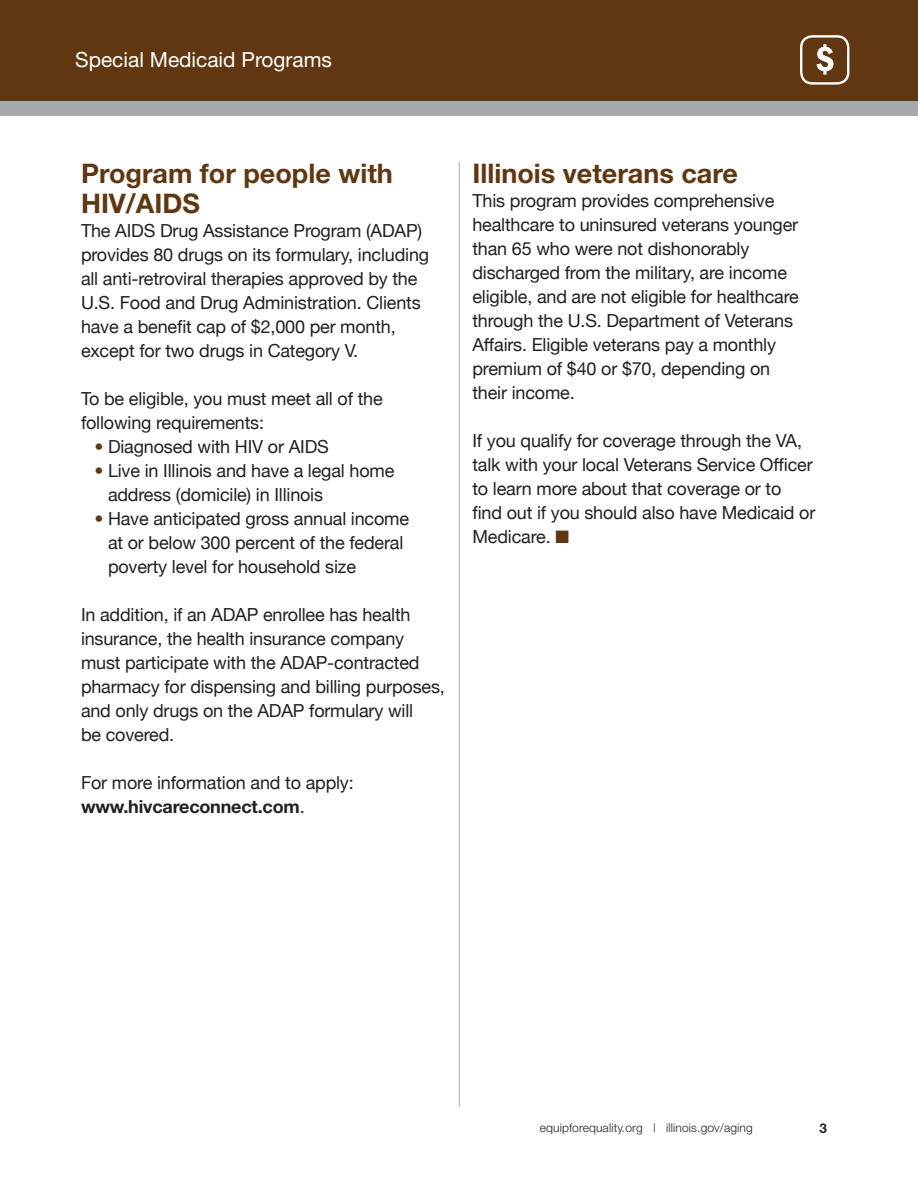
<style>
.page{position:relative;width:918px;height:1188px;background:#fff}
.page>*{position:absolute;margin:0;border:0;box-sizing:border-box;transform-origin:0 0}
.t1{font:700 27px/30px "Helvetica Neue";color:#603711}
.t2{font:20.85px "Helvetica Neue";color:#fff}
.t3{font:18px/24px "Helvetica Neue";letter-spacing:-.01em;color:#231f20}
.t4{font:700 13.35px "Helvetica Neue";color:#231f20}
.t5{font:300 12px "Helvetica Neue";letter-spacing:.01em;color:#231f20}
.s1{font-weight:700;color:#603711}
.s2{font-weight:700}
.s3{color:#603711}
</style>
<div class="page">
<div style="left:0;top:0;width:918px;height:101px;background:#603711"></div>
<div style="left:0;top:101px;width:918px;height:14px;background:#a8a9ad"></div>
<svg style="left:800px;top:35px;width:49px;height:50px"></svg>
<hr style="left:459px;top:162px;width:1px;height:945px;background:#a8a9ad">
<p class="t2" style="left:75px;top:47px;width:258px">Special Medicaid Programs</p>
<h1 class="t1" style="left:81px;top:158px;width:313px">Program for people with<br>HIV/AIDS</h1>
<p class="t3" style="left:81px;top:220px;width:350px">The AIDS Drug Assistance Program (ADAP) provides 80 drugs on its formulary, including all anti-retroviral therapies approved by the U.S. Food and Drug Administration. Clients have a benefit cap of $2,000 per month, except for two drugs in Category V.</p>
<p class="t3" style="left:81px;top:388px;width:303px">To be eligible, you must meet all of the following requirements:</p>
<p class="t3" style="left:94px;top:436px;width:236px"><span class="s1">•</span> Diagnosed with HIV or AIDS</p>
<p class="t3" style="left:108px;top:460px;width:288px;text-indent:-14px"><span class="s1">•</span> Live in Illinois and have a legal home address (domicile) in Illinois</p>
<p class="t3" style="left:108px;top:508px;width:303px;text-indent:-14px"><span class="s1">•</span> Have anticipated gross annual income at or below 300 percent of the federal poverty level for household size</p>
<p class="t3" style="left:81px;top:604px;width:365px">In addition, if an ADAP enrollee has health insurance, the health insurance company must participate with the ADAP-contracted pharmacy for dispensing and billing purposes, and only drugs on the ADAP formulary will<br>be covered.</p>
<p class="t3" style="left:81px;top:772px;width:274px">For more information and to apply: <span class="s2">www.hivcareconnect.com</span>.</p>
<h1 class="t1" style="left:472px;top:158px;width:267px">Illinois veterans care</h1>
<p class="t3" style="left:472px;top:190px;width:328px">This program provides comprehensive healthcare to uninsured veterans younger than 65 who were not dishonorably discharged from the military, are income eligible, and are not eligible for healthcare through the U.S. Department of Veterans Affairs. Eligible veterans pay a monthly premium of $40 or $70, depending on their income.</p>
<p class="t3" style="left:472px;top:430px;width:344px">If you qualify for coverage through the VA, talk with your local Veterans Service Officer to learn more about that coverage or to find out if you should also have Medicaid or Medicare. <span class="s3">■</span></p>
<p class="t5" style="left:540px;top:1120px;width:215px">equipforequality.org | illinois.gov/aging</p>
<p class="t4" style="left:819px;top:1120px;width:9px">3</p>
</div>
